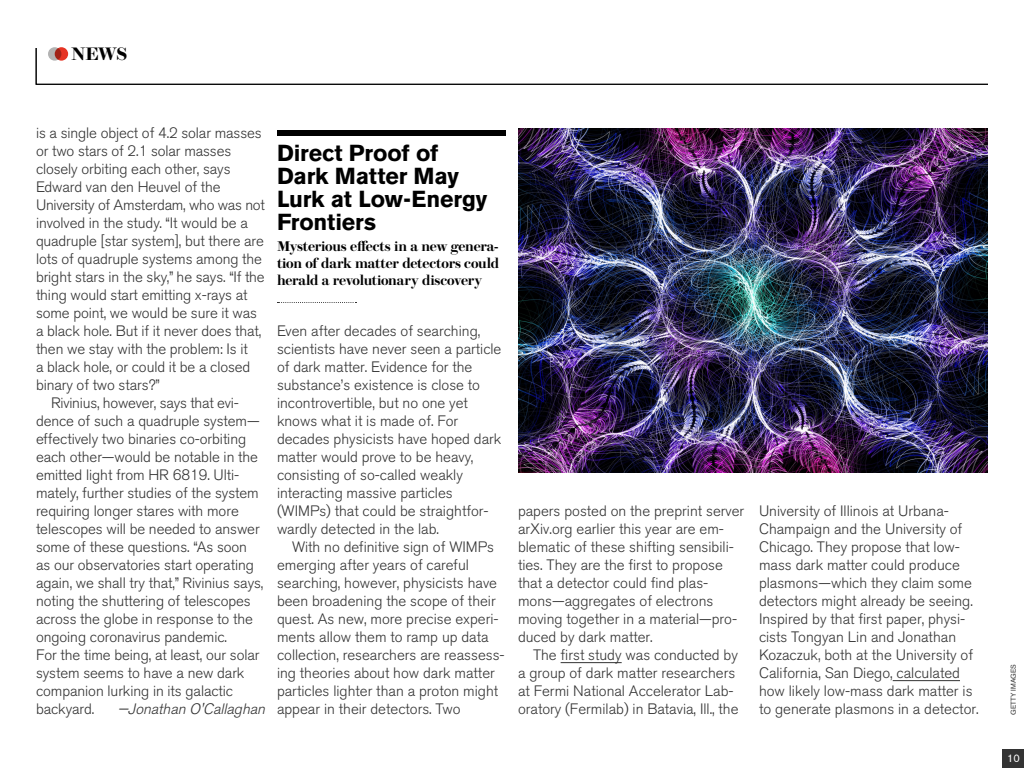
<style>
.page{position:relative;width:1024px;height:768px;background:#fff}
.page>*{position:absolute;margin:0;border:0;box-sizing:border-box;transform-origin:0 0}
.t1{font:700 23px/23px "Akzidenz Grotesk BE";letter-spacing:-.005em;color:#000}
.t2{font:600 18px "Brunel Deck";color:#000}
.t3{font:300 15px/18px "Akzidenz Grotesk BQ";color:#333}
.t4{font:italic 300 15px "Akzidenz Grotesk BE";color:#333}
.t5{font:600 14px/17px "Brunel Deck";letter-spacing:-.02em;color:#000;text-align:justify}
.t6{font:11px "Akzidenz Grotesk BE";color:#fff}
.t7{font:7px "Akzidenz Grotesk BE";color:#333}
</style>
<div class="page">
<div style="left:1003px;top:749px;width:21px;height:19px;background:#333"></div>
<svg style="left:36px;top:48px;width:952px;height:37px"></svg>
<div style="left:277px;top:130px;width:229px;height:6px;background:#000"></div>
<svg style="left:278px;top:302px;width:79px;height:1px"></svg>
<hr style="left:561px;top:662px;width:61px;height:1px;background:#333">
<hr style="left:893px;top:680px;width:67px;height:1px;background:#333">
<img style="left:518px;top:128px;width:470px;height:344px">
<div style="left:48px;top:47px;width:13px;height:14px;background:#b3b3b3;border-radius:50%"></div>
<svg style="left:55px;top:47px;width:13px;height:14px"></svg>
<p class="t2" style="left:71px;top:44px;width:58px">NEWS</p>
<p class="t3" style="left:36px;top:124px;width:227px">is a single object of 4.2 solar masses</p>
<p class="t3" style="left:36px;top:142px;width:197px">or two stars of 2.1 solar masses</p>
<p class="t3" style="left:36px;top:160px;width:196px">closely orbiting each other, says</p>
<p class="t3" style="left:36px;top:178px;width:186px">Edward van den Heuvel of the</p>
<p class="t3" style="left:36px;top:196px;width:230px">University of Amsterdam, who was not</p>
<p class="t3" style="left:36px;top:214px;width:213px">involved in the study. “It would be a</p>
<p class="t3" style="left:36px;top:232px;width:230px">quadruple [star system], but there are</p>
<p class="t3" style="left:36px;top:250px;width:228px">lots of quadruple systems among the</p>
<p class="t3" style="left:36px;top:268px;width:230px">bright stars in the sky,” he says. “If the</p>
<p class="t3" style="left:36px;top:286px;width:213px">thing would start emitting x-rays at</p>
<p class="t3" style="left:36px;top:304px;width:223px">some point, we would be sure it was</p>
<p class="t3" style="left:36px;top:322px;width:227px">a black hole. But if it never does that,</p>
<p class="t3" style="left:36px;top:340px;width:213px">then we stay with the problem: Is it</p>
<p class="t3" style="left:36px;top:358px;width:216px">a black hole, or could it be a closed</p>
<p class="t3" style="left:36px;top:376px;width:125px">binary of two stars?”</p>
<p class="t3" style="left:51px;top:394px;width:189px">Rivinius, however, says that evi-</p>
<p class="t3" style="left:36px;top:412px;width:225px">dence of such a quadruple system—</p>
<p class="t3" style="left:36px;top:430px;width:212px">effectively two binaries co-orbiting</p>
<p class="t3" style="left:36px;top:448px;width:224px">each other—would be notable in the</p>
<p class="t3" style="left:36px;top:466px;width:205px">emitted light from HR 6819. Ulti-</p>
<p class="t3" style="left:36px;top:484px;width:224px">mately, further studies of the system</p>
<p class="t3" style="left:36px;top:502px;width:204px">requiring longer stares with more</p>
<p class="t3" style="left:36px;top:520px;width:225px">telescopes will be needed to answer</p>
<p class="t3" style="left:36px;top:538px;width:213px">some of these questions. “As soon</p>
<p class="t3" style="left:36px;top:556px;width:219px">as our observatories start operating</p>
<p class="t3" style="left:36px;top:574px;width:229px">again, we shall try that,” Rivinius says,</p>
<p class="t3" style="left:36px;top:592px;width:216px">noting the shuttering of telescopes</p>
<p class="t3" style="left:36px;top:610px;width:218px">across the globe in response to the</p>
<p class="t3" style="left:36px;top:628px;width:192px">ongoing coronavirus pandemic.</p>
<p class="t3" style="left:36px;top:646px;width:225px">For the time being, at least, our solar</p>
<p class="t3" style="left:36px;top:664px;width:210px">system seems to have a new dark</p>
<p class="t3" style="left:36px;top:682px;width:199px">companion lurking in its galactic</p>
<p class="t3" style="left:36px;top:700px;width:60px">backyard.</p>
<p class="t4" style="left:118px;top:700px;width:152px">—Jonathan O'Callaghan</p>
<h1 class="t1" style="left:277px;top:142px;width:212px">Direct Proof of<br>Dark Matter May<br>Lurk at Low-Energy<br>Frontiers</h1>
<p class="t5" style="left:277px;top:238px;width:224px">Mysterious effects in a new genera&shy;tion of dark matter detectors could herald a revolutionary discovery</p>
<p class="t3" style="left:277px;top:322px;width:226px">Even after decades of searching, scientists have never seen a particle of dark matter. Evidence for the substance’s existence is close to incontrovertible, but no one yet knows what it is made of. For decades physicists have hoped dark matter would prove to be heavy, consisting of so-called weakly interacting massive particles (WIMPs) that could be straightfor&shy;wardly detected in the lab.</p>
<p class="t3" style="left:277px;top:538px;width:229px;text-indent:15px">With no definitive sign of WIMPs emerging after years of careful searching, however, physicists have been broadening the scope of their quest. As new, more precise experi&shy;ments allow them to ramp up data collection, researchers are reassess&shy;ing theories about how dark matter particles lighter than a proton might appear in their detectors. Two</p>
<p class="t3" style="left:518px;top:502px;width:228px">papers posted on the preprint server arXiv.org earlier this year are em&shy;blematic of these shifting sensibili&shy;ties. They are the first to propose that a detector could find plas&shy;mons—aggregates of electrons moving together in a material—pro&shy;duced by dark matter.</p>
<p class="t3" style="left:518px;top:646px;width:222px;text-indent:15px">The first study was conducted by a group of dark matter researchers at Fermi National Accelerator Lab&shy;oratory (Fermilab) in Batavia, Ill., the</p>
<p class="t3" style="left:759px;top:502px;width:221px">University of Illinois at Urbana-Champaign and the University of Chicago. They propose that low&shy;mass dark matter could produce plasmons—which they claim some detectors might already be seeing.<br>Inspired by that first paper, physi&shy;cists Tongyan Lin and Jonathan Kozaczuk, both at the University of California, San Diego, calculated how likely low-mass dark matter is to generate plasmons in a detector.</p>
<p class="t7" style="left:1009px;top:715px;width:53px;rotate:-90deg">GETTY IMAGES</p>
<p class="t6" style="left:1007px;top:752px;width:14px">10</p>
</div>
